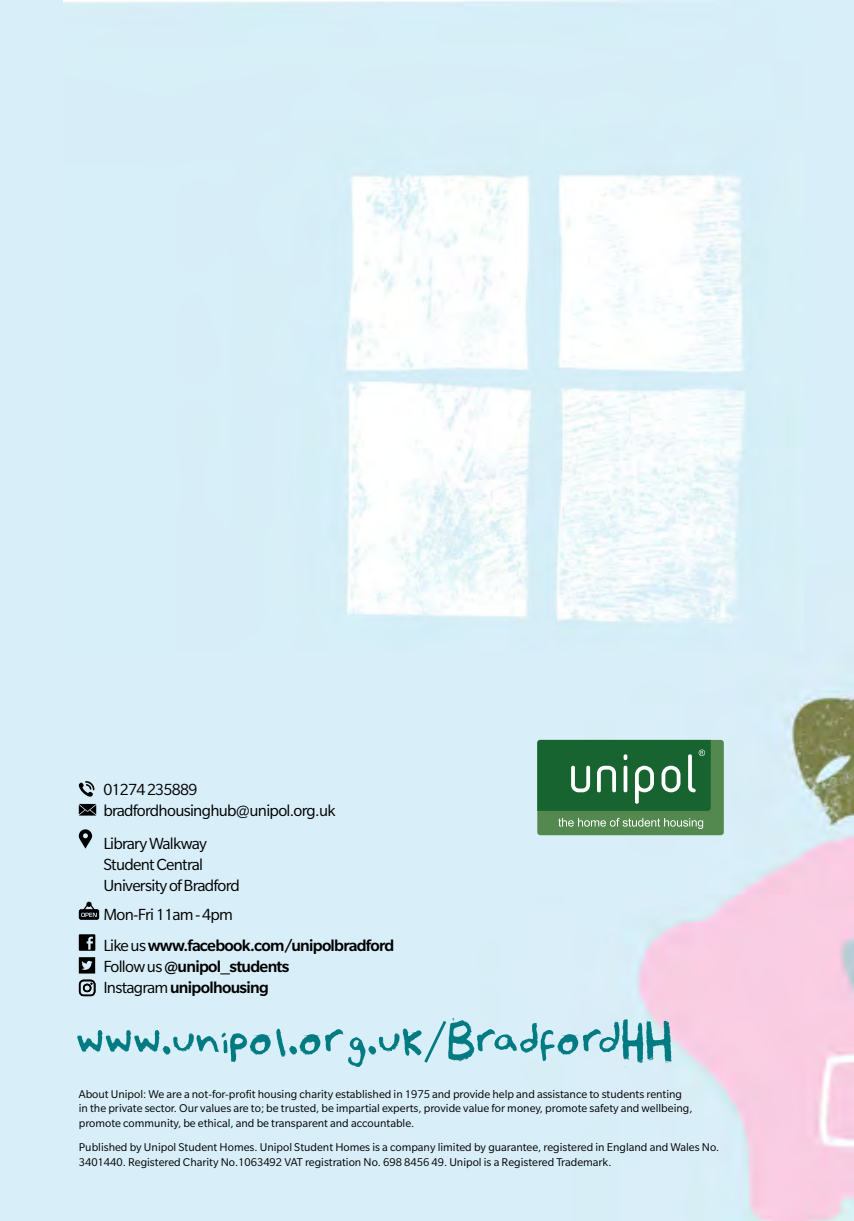
<style>
.page{position:relative;width:854px;height:1221px;background:#fff}
.page>*{position:absolute;margin:0;border:0;box-sizing:border-box;transform-origin:0 0}
.t1{font:52.68px "Megdobbynfont";letter-spacing:-.06em;color:#007b81}
.t2{font:500 17.5px/31px "Slate Pro";letter-spacing:-.04em;color:#000}
.t3{font:17.5px/21px "Slate Pro";letter-spacing:-.04em;color:#000}
.t4{font:12.25px/14.7px "Slate Pro";color:#000}
.s1{font-weight:400}
.s2{font-family:"Slate Pro"}
</style>
<div class="page">
<img style="left:0;top:0;width:853px;height:1220px">
<div style="left:537px;top:739px;width:186px;height:96px;background:#53894e;border-radius:3px"></div>
<svg style="left:558px;top:818px;width:145px;height:11px"></svg>
<svg style="left:537px;top:739px;width:173px;height:71px;background:#327548"></svg>
<svg style="left:78px;top:781px;width:16px;height:16px"></svg>
<svg style="left:79px;top:804px;width:17px;height:11px"></svg>
<svg style="left:79px;top:829px;width:13px;height:19px"></svg>
<svg style="left:79px;top:901px;width:20px;height:18px"></svg>
<svg style="left:79px;top:934px;width:16px;height:16px"></svg>
<svg style="left:79px;top:957px;width:16px;height:16px"></svg>
<svg style="left:79px;top:979px;width:16px;height:17px"></svg>
<img style="left:63px;top:0;width:740px;height:650px">
<h2 class="t3" style="left:103px;top:778px;width:234px">01274 235889 bradfordhousinghub@unipol.org.uk</h2>
<h2 class="t3" style="left:103px;top:832px;width:138px">Library Walkway<br>Student Central<br>University of Bradford</h2>
<h2 class="t2" style="left:103px;top:898px;width:292px"><span class="s1">Mon-Fri 11am - 4pm<br>Like us</span> www.facebook.com/unipolbradford</h2>
<h2 class="t2" style="left:103px;top:955px;width:188px;line-height:21px"><span class="s1">Follow us</span> @unipol_students<br><span class="s1">Instagram</span> unipolhousing</h2>
<h1 class="t1" style="left:74px;top:1015px;width:602px">www.unipol.org.uk<span class="s2">/</span>BradfordHH</h1>
<p class="t4" style="left:79px;top:1086px;width:615px">About Unipol: We are a not-for-profit housing charity established in 1975 and provide help and assistance to students renting in the private sector. Our values are to; be trusted, be impartial experts, provide value for money, promote safety and wellbeing, promote community, be ethical, and be transparent and accountable.</p>
<p class="t4" style="left:79px;top:1140px;width:641px">Published by Unipol Student Homes. Unipol Student Homes is a company limited by guarantee, registered in England and Wales No.<br>3401440. Registered Charity No.1063492 VAT registration No. 698 8456 49. Unipol is a Registered Trademark.</p>
</div>
